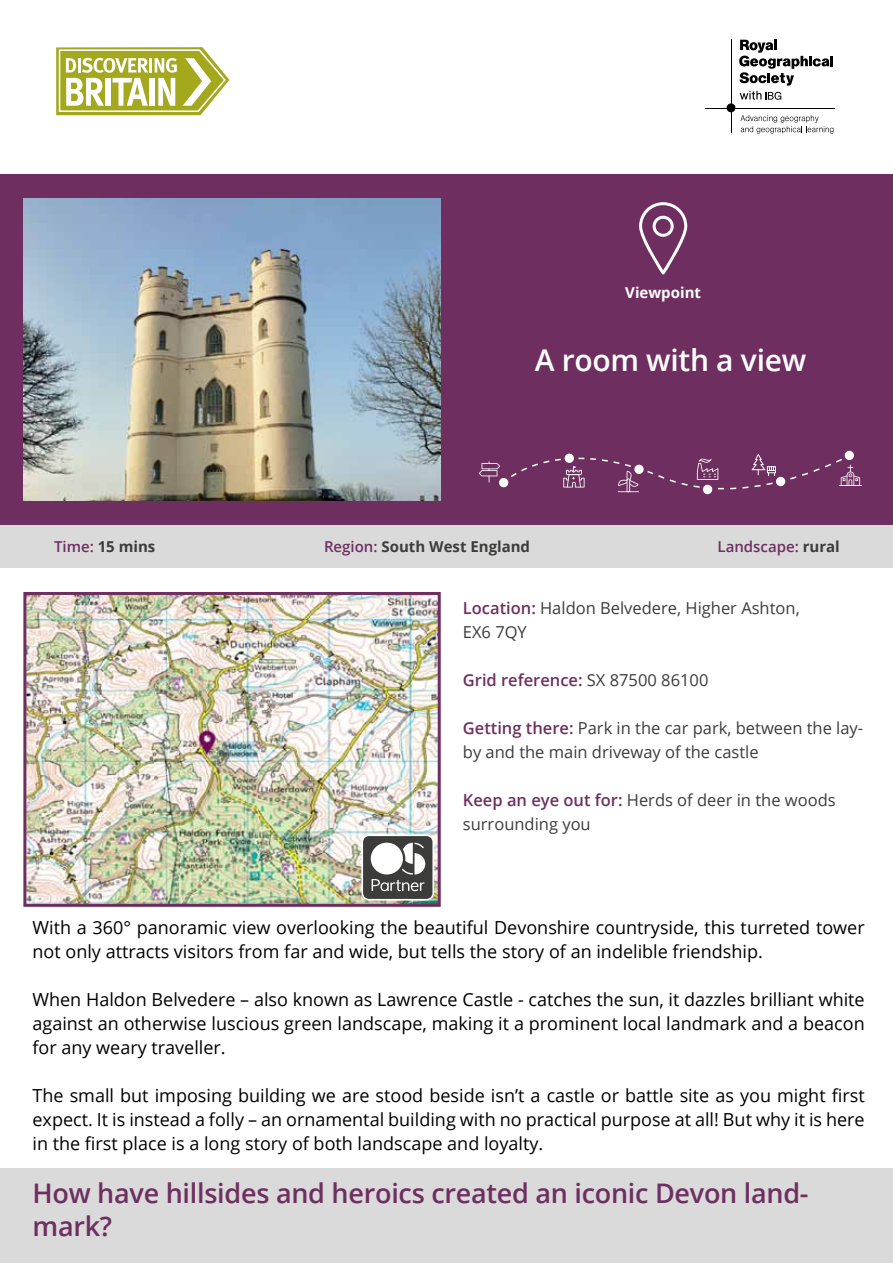
<style>
.page{position:relative;width:893px;height:1263px;background:#fff}
.page>*{position:absolute;margin:0;border:0;box-sizing:border-box;transform-origin:0 0}
.t1{font:600 30px "Open Sans";letter-spacing:-.01em;color:#fff}
.t2{font:600 27px/33px "Open Sans";letter-spacing:-.01em;color:#6e2f60}
.t3{font:18px/24px "Open Sans";color:#000;text-align:justify}
.t4{font:16.5px/24px "Open Sans";color:#3c3c3b}
.t5{font:600 16.5px "Open Sans";color:#6e2f60}
.t6{font:700 15px "Open Sans";color:#3c3c3b}
.t7{font:600 15px "Open Sans";color:#6e2f60}
.t8{font:700 15px "Open Sans";color:#fff}
.s1{font-weight:600;color:#6e2f60}
.s2{font-weight:700;color:#3c3c3b}
.s3{font-weight:400;color:#3c3c3b}
</style>
<div class="page">
<img style="left:27px;top:596px;width:410px;height:307px">
<div style="left:23px;top:592px;width:418px;height:315px;border:3px solid #6e2f60"></div>
<div style="left:0;top:174px;width:893px;height:351px;background:#6e2f60"></div>
<div style="left:0;top:525px;width:893px;height:43px;background:#dadada"></div>
<img style="left:23px;top:199px;width:418px;height:301px">
<svg style="left:639px;top:202px;width:48px;height:72px"></svg>
<svg style="left:479px;top:450px;width:383px;height:45px"></svg>
<div style="left:499px;top:478px;width:9px;height:9px;background:#fff;border-radius:50%"></div>
<div style="left:0;top:1168px;width:893px;height:95px;background:#dadada"></div>
<svg style="left:56px;top:47px;width:173px;height:68px"></svg>
<div style="left:727px;top:103px;width:8px;height:9px;background:#000;border-radius:50%"></div>
<hr style="left:705px;top:108px;width:130px;height:1px;background:#000">
<svg style="left:739px;top:40px;width:94px;height:60px"></svg>
<hr style="left:731px;top:39px;width:1px;height:93px;background:#000">
<svg style="left:740px;top:115px;width:93px;height:19px"></svg>
<svg style="left:361px;top:834px;width:73px;height:66px"></svg>
<div style="left:371px;top:843px;width:32px;height:31px;background:#fff;border-radius:50%"></div>
<p class="t8" style="left:625px;top:281px;width:77px">Viewpoint</p>
<h1 class="t1" style="left:535px;top:340px;width:273px">A room with a view</h1>
<p class="t6" style="left:54px;top:536px;width:103px"><span class="s1">Time:</span> 15 mins</p>
<p class="t6" style="left:324px;top:536px;width:208px"><span class="s1">Region:</span> South West England</p>
<p class="t7" style="left:718px;top:536px;width:124px">Landscape: <span class="s2">rural</span></p>
<p class="t4" style="left:463px;top:596px;width:338px"><span class="s1">Location:</span> Haldon Belvedere, Higher Ashton,<br>EX6 7QY</p>
<p class="t5" style="left:463px;top:669px;width:247px">Grid reference: <span class="s3">SX 87500 86100</span></p>
<p class="t4" style="left:463px;top:716px;width:402px"><span class="s1">Getting there:</span> Park in the car park, between the lay&shy;by and the main driveway of the castle</p>
<p class="t4" style="left:463px;top:788px;width:374px"><span class="s1">Keep an eye out for:</span> Herds of deer in the woods surrounding you</p>
<p class="t3" style="left:33px;top:915px;width:834px">With a 360° panoramic view overlooking the beautiful Devonshire countryside, this turreted tower not only attracts visitors from far and wide, but tells the story of an indelible friendship.</p>
<p class="t3" style="left:33px;top:987px;width:834px">When Haldon Belvedere – also known as Lawrence Castle - catches the sun, it dazzles brilliant white against an otherwise luscious green landscape, making it a prominent local landmark and a beacon for any weary traveller.</p>
<p class="t3" style="left:33px;top:1083px;width:834px">The small but imposing building we are stood beside isn’t a castle or battle site as you might first expect. It is instead a folly – an ornamental building with no practical purpose at all! But why it is here in the first place is a long story of both landscape and loyalty.</p>
<h2 class="t2" style="left:33px;top:1176px;width:778px">How have hillsides and heroics created an iconic Devon land&shy;mark?</h2>
</div>
